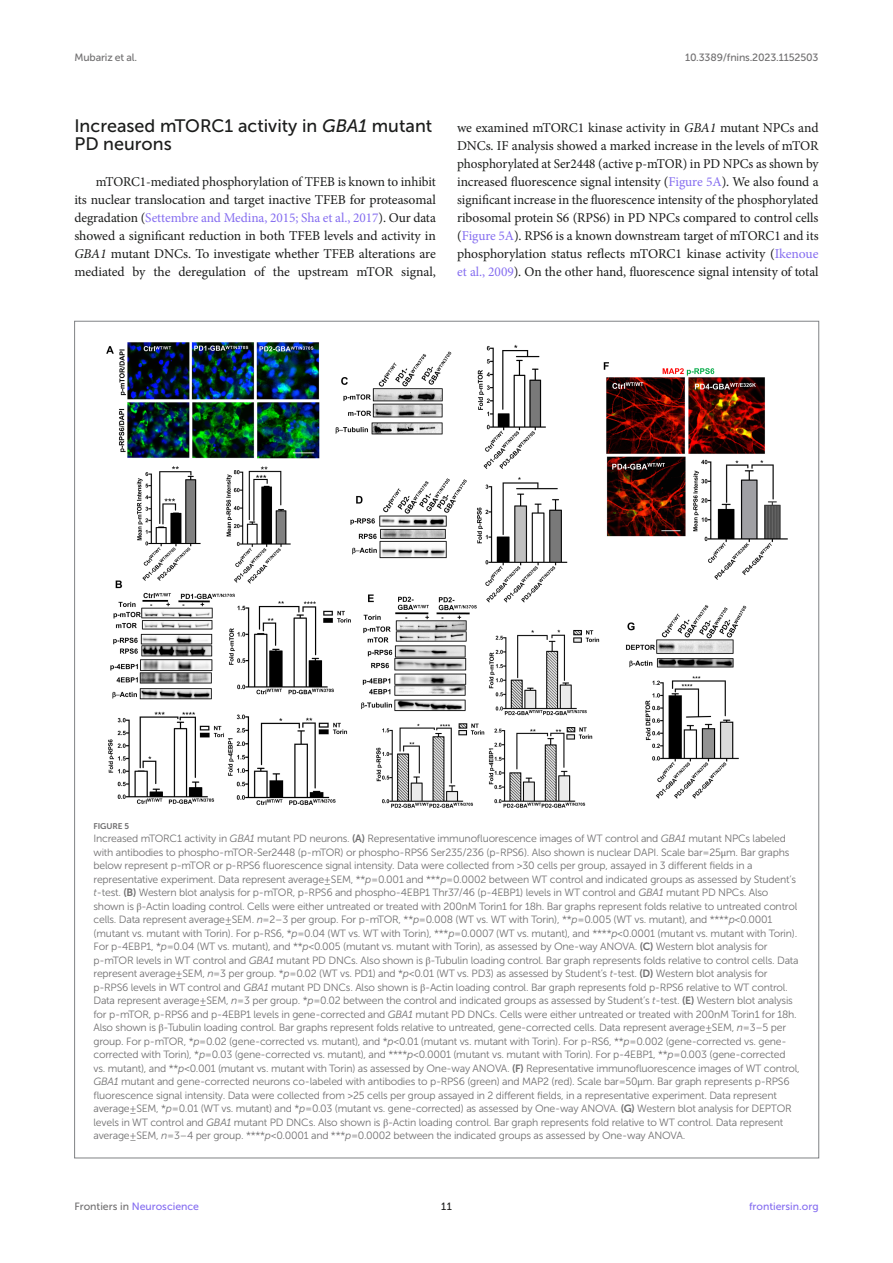
<style>
.page{position:relative;width:893px;height:1263px;background:#fff}
.page>*{position:absolute;margin:0;border:0;box-sizing:border-box;transform-origin:0 0}
.HEAD_2{font:18px/18px "Museo Sans 500";color:#1b1c1b}
.TEXT_FLUSH{font:13.5px/18px "Minion Pro";letter-spacing:-.005em;color:#1b1c1b;text-align:justify}
.FIG_LEG{font:10.5px/13.5px "Museo Sans 300";letter-spacing:-.02em;color:#706f70}
.t1{font:10.5px "Museo Sans 500";letter-spacing:-.015em;color:#706f70}
.t2{font:10.5px "Museo Sans 500";color:#856df0}
.t3{font:10.5px "Museo Sans 500";color:#1b1c1b}
.FIG_HD{font:8.25px "Museo Sans 700";letter-spacing:-.01em;color:#706f70}
.s1{font-style:italic}
.s2{color:#856df0}
.s3{font-family:"Museo Sans 700"}
.s4{font-family:"STIX General"}
.s5{color:#706f70}
</style>
<div class="page">
<img style="left:106px;top:342px;width:682px;height:466px">
<p class="t1" style="left:74px;top:51px;width:64px">Mubariz et al.</p>
<p class="t1" style="left:685px;top:51px;width:135px">10.3389/fnins.2023.1152503</p>
<p class="HEAD_2" style="left:74px;top:117px;width:359px">Increased mTORC1 activity in <span class="s1">GBA1</span> mutant<br>PD neurons</p>
<p class="TEXT_FLUSH" style="left:74px;top:173px;width:363px;text-indent:21px">mTORC1-mediated phosphorylation of TFEB is known to inhibit its nuclear translocation and target inactive TFEB for proteasomal degradation (<span class="s2">Settembre and Medina, 2015; Sha et al., 2017</span>). Our data showed a significant reduction in both TFEB levels and activity in <span class="s1">GBA1</span> mutant DNCs. To investigate whether TFEB alterations are mediated by the deregulation of the upstream mTOR signal,</p>
<p class="TEXT_FLUSH" style="left:457px;top:119px;width:363px">we examined mTORC1 kinase activity in <span class="s1">GBA1</span> mutant NPCs and DNCs. IF analysis showed a marked increase in the levels of mTOR phosphorylated at Ser2448 (active p-mTOR) in PD NPCs as shown by increased fluorescence signal intensity (<span class="s2">Figure 5A</span>). We also found a significant increase in the fluorescence intensity of the phosphorylated ribosomal protein S6 (RPS6) in PD NPCs compared to control cells (<span class="s2">Figure 5A</span>). RPS6 is a known downstream target of mTORC1 and its phosphorylation status reflects mTORC1 kinase activity (<span class="s2">Ikenoue et al., 2009</span>). On the other hand, fluorescence signal intensity of total</p>
<p class="FIG_HD" style="left:94px;top:821px;width:37px">FIGURE 5</p>
<p class="FIG_LEG" style="left:94px;top:832px;width:708px">Increased mTORC1 activity in <span class="s1">GBA1</span> mutant PD neurons. <span class="s3">(A)</span> Representative immunofluorescence images of WT control and <span class="s1">GBA1</span> mutant NPCs labeled with antibodies to phospho-mTOR-Ser2448 (p-mTOR) or phospho-RPS6 Ser235/236 (p-RPS6). Also shown is nuclear DAPI. Scale bar = 25 <span class="s4">μ</span>m. Bar graphs below represent p-mTOR or p-RPS6 fluorescence signal intensity. Data were collected from &gt;30 cells per group, assayed in 3 different fields in a representative experiment. Data represent average ± SEM, **<span class="s1">p</span> = 0.001 and ***<span class="s1">p</span> = 0.0002 between WT control and indicated groups as assessed by Student’s <span class="s1">t</span>-test. <span class="s3">(B)</span> Western blot analysis for p-mTOR, p-RPS6 and phospho-4EBP1 Thr37/46 (p-4EBP1) levels in WT control and <span class="s1">GBA1</span> mutant PD NPCs. Also shown is <span class="s4">β</span>-Actin loading control. Cells were either untreated or treated with 200 nM Torin1 for 18 h. Bar graphs represent folds relative to untreated control cells. Data represent average ± SEM. <span class="s1">n</span> = 2–3 per group. For p-mTOR, **<span class="s1">p</span> = 0.008 (WT vs. WT with Torin), **<span class="s1">p</span> = 0.005 (WT vs. mutant), and ****<span class="s1">p</span> &lt; 0.0001 (mutant vs. mutant with Torin). For p-RS6, *<span class="s1">p</span> = 0.04 (WT vs. WT with Torin), ***<span class="s1">p</span> = 0.0007 (WT vs. mutant), and ****<span class="s1">p</span> &lt; 0.0001 (mutant vs. mutant with Torin).<br>For p-4EBP1, *<span class="s1">p</span> = 0.04 (WT vs. mutant), and **<span class="s1">p</span> &lt; 0.005 (mutant vs. mutant with Torin), as assessed by One-way ANOVA. <span class="s3">(C)</span> Western blot analysis for p-mTOR levels in WT control and <span class="s1">GBA1</span> mutant PD DNCs. Also shown is <span class="s4">β</span>-Tubulin loading control. Bar graph represents folds relative to control cells. Data represent average ± SEM, <span class="s1">n</span> = 3 per group. *<span class="s1">p</span> = 0.02 (WT vs. PD1) and *<span class="s1">p</span> &lt; 0.01 (WT vs. PD3) as assessed by Student’s <span class="s1">t</span>-test. <span class="s3">(D)</span> Western blot analysis for p-RPS6 levels in WT control and <span class="s1">GBA1</span> mutant PD DNCs. Also shown is <span class="s4">β</span>-Actin loading control. Bar graph represents fold p-RPS6 relative to WT control.<br>Data represent average ± SEM, <span class="s1">n</span> = 3 per group. *<span class="s1">p</span> = 0.02 between the control and indicated groups as assessed by Student’s <span class="s1">t</span>-test. <span class="s3">(E)</span> Western blot analysis for p-mTOR, p-RPS6 and p-4EBP1 levels in gene-corrected and <span class="s1">GBA1</span> mutant PD DNCs. Cells were either untreated or treated with 200 nM Torin1 for 18 h.<br>Also shown is <span class="s4">β</span>-Tubulin loading control. Bar graphs represent folds relative to untreated, gene-corrected cells. Data represent average ± SEM, <span class="s1">n</span> = 3–5 per group. For p-mTOR, *<span class="s1">p</span> = 0.02 (gene-corrected vs. mutant), and *<span class="s1">p</span> &lt; 0.01 (mutant vs. mutant with Torin). For p-RS6, **<span class="s1">p</span> = 0.002 (gene-corrected vs. gene&shy;corrected with Torin), *<span class="s1">p</span> = 0.03 (gene-corrected vs. mutant), and ****<span class="s1">p</span> &lt; 0.0001 (mutant vs. mutant with Torin). For p-4EBP1, **<span class="s1">p</span> = 0.003 (gene-corrected vs. mutant), and **<span class="s1">p</span> &lt; 0.001 (mutant vs. mutant with Torin) as assessed by One-way ANOVA. <span class="s3">(F)</span> Representative immunofluorescence images of WT control, <span class="s1">GBA1</span> mutant and gene-corrected neurons co-labeled with antibodies to p-RPS6 (green) and MAP2 (red). Scale bar = 50 <span class="s4">μ</span>m. Bar graph represents p-RPS6 fluorescence signal intensity. Data were collected from &gt;25 cells per group assayed in 2 different fields, in a representative experiment. Data represent average ± SEM, *<span class="s1">p</span> = 0.01 (WT vs. mutant) and *<span class="s1">p</span> = 0.03 (mutant vs. gene-corrected) as assessed by One-way ANOVA. <span class="s3">(G)</span> Western blot analysis for DEPTOR levels in WT control and <span class="s1">GBA1</span> mutant PD DNCs. Also shown is <span class="s4">β</span>-Actin loading control. Bar graph represents fold relative to WT control. Data represent average ± SEM, <span class="s1">n</span> = 3–4 per group. ****<span class="s1">p</span> &lt; 0.0001 and ***<span class="s1">p</span> = 0.0002 between the indicated groups as assessed by One-way ANOVA.</p>
<p class="t2" style="left:74px;top:1200px;width:126px"><span class="s5">Frontiers in</span> Neuroscience</p>
<p class="t3" style="left:441px;top:1200px;width:12px">11</p>
<p class="t2" style="left:749px;top:1200px;width:71px">frontiersin.org</p>
</div>
